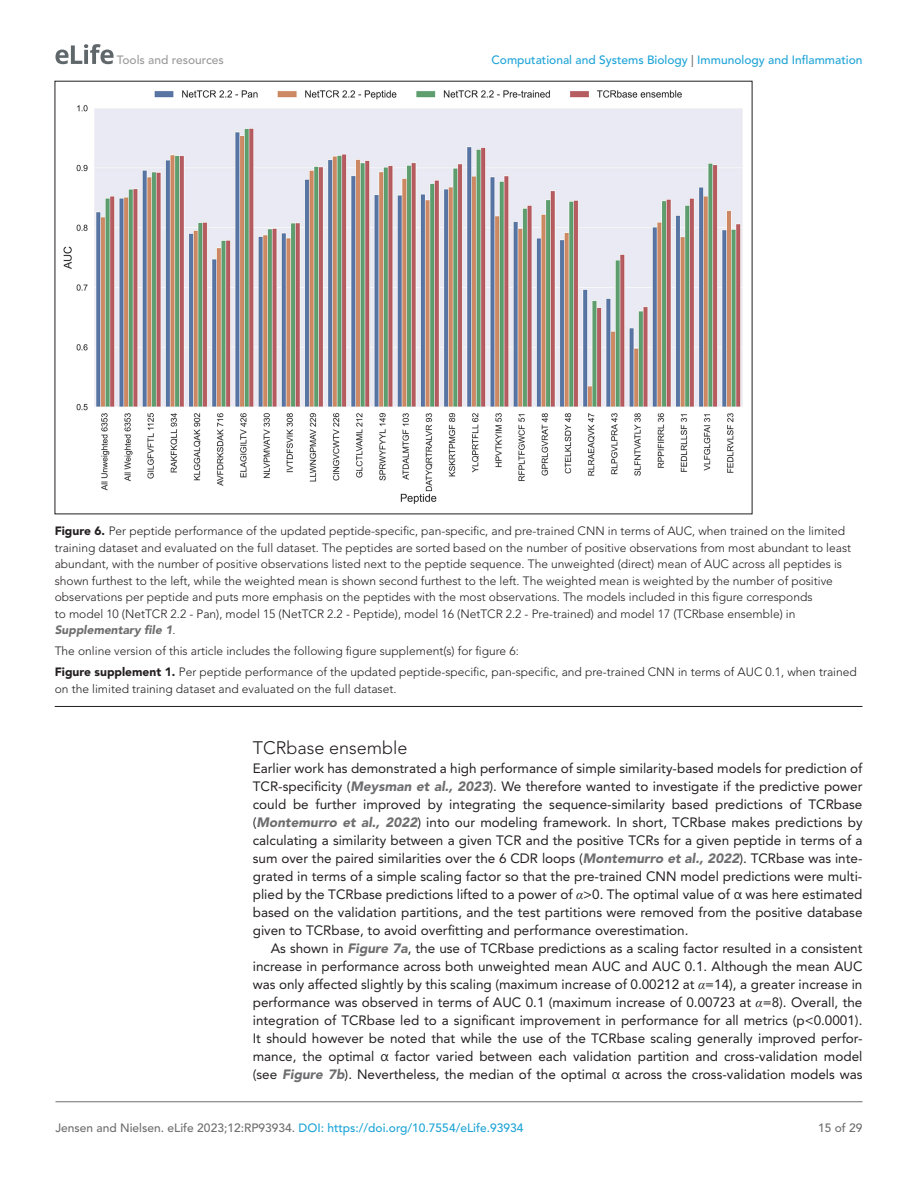
<style>
.page{position:relative;width:918px;height:1188px;background:#fff}
.page>*{position:absolute;margin:0;border:0;box-sizing:border-box;transform-origin:0 0}
.t1{font:300 18px "Avenir LT Std";color:#231f20}
.t2{font:13.5px/18px "Avenir LT Std";color:#231f20;text-align:justify}
.t3{font:300 12px/16.5px "Avenir LT Std";color:#231f20}
.t4{font:500 12px "Avenir LT Std";color:#1ea4d7}
.t5{font:500 12px "Avenir LT Std";color:#9a9a9a}
.t6{font:500 12px "Avenir LT Std";color:#6e6e70}
.s1{color:#6e6e70}
.s2{font-weight:900}
.s3{font-weight:900;font-style:italic;color:#6e6e70}
.s4{font-family:"Times New Roman";font-style:italic}
.s5{font-family:"Segoe UI"}
</style>
<div class="page">
<svg style="left:55px;top:44px;width:59px;height:20px"></svg>
<hr style="left:56px;top:1101px;width:806px;height:1px;background:#6e6e70">
<hr style="left:55px;top:706px;width:807px;height:1px;background:#231f20">
<img style="left:64px;top:90px;width:679px;height:414px">
<p class="t5" style="left:117px;top:53px;width:108px">Tools and resources</p>
<p class="t4" style="left:491px;top:53px;width:373px">Computational and Systems Biology <span class="s1">|</span> Immunology and Inflammation</p>
<p class="t3" style="left:55px;top:523px;width:798px"><span class="s2">Figure 6.</span> Per peptide performance of the updated peptide-specific, pan-specific, and pre-trained CNN in terms of AUC, when trained on the limited training dataset and evaluated on the full dataset. The peptides are sorted based on the number of positive observations from most abundant to least abundant, with the number of positive observations listed next to the peptide sequence. The unweighted (direct) mean of AUC across all peptides is shown furthest to the left, while the weighted mean is shown second furthest to the left. The weighted mean is weighted by the number of positive observations per peptide and puts more emphasis on the peptides with the most observations. The models included in this figure corresponds<br>to model 10 (NetTCR 2.2 - Pan), model 15 (NetTCR 2.2 - Peptide), model 16 (NetTCR 2.2 - Pre-trained) and model 17 (TCRbase ensemble) in <span class="s3">Supplementary file 1</span>.</p>
<p class="t3" style="left:55px;top:641px;width:804px;line-height:21px">The online version of this article includes the following figure supplement(s) for figure 6:<br><span class="s2">Figure supplement 1.</span> Per peptide performance of the updated peptide-specific, pan-specific, and pre-trained CNN in terms of AUC 0.1, when trained</p>
<p class="t3" style="left:55px;top:680px;width:343px">on the limited training dataset and evaluated on the full dataset.</p>
<h1 class="t1" style="left:253px;top:737px;width:156px">TCRbase ensemble</h1>
<p class="t2" style="left:253px;top:760px;width:611px">Earlier work has demonstrated a high performance of simple similarity-based models for prediction of TCR-specificity (<span class="s3">Meysman et al., 2023</span>). We therefore wanted to investigate if the predictive power could be further improved by integrating the sequence-similarity based predictions of TCRbase (<span class="s3">Montemurro et al., 2022</span>) into our modeling framework. In short, TCRbase makes predictions by calculating a similarity between a given TCR and the positive TCRs for a given peptide in terms of a sum over the paired similarities over the 6 CDR loops (<span class="s3">Montemurro et al., 2022</span>). TCRbase was inte&shy;grated in terms of a simple scaling factor so that the pre-trained CNN model predictions were multi&shy;plied by the TCRbase predictions lifted to a power of <span class="s4">α</span>&gt;0. The optimal value of <span class="s5">α</span> was here estimated based on the validation partitions, and the test partitions were removed from the positive database given to TCRbase, to avoid overfitting and performance overestimation.</p>
<p class="t2" style="left:253px;top:940px;width:611px;text-indent:18px">As shown in <span class="s3">Figure 7a</span>, the use of TCRbase predictions as a scaling factor resulted in a consistent increase in performance across both unweighted mean AUC and AUC 0.1. Although the mean AUC was only affected slightly by this scaling (maximum increase of 0.00212 at <span class="s4">α</span>=14), a greater increase in performance was observed in terms of AUC 0.1 (maximum increase of 0.00723 at <span class="s4">α</span>=8). Overall, the integration of TCRbase led to a significant improvement in performance for all metrics (p&lt;0.0001).<br>It should however be noted that while the use of the TCRbase scaling generally improved perfor&shy;mance, the optimal <span class="s5">α</span> factor varied between each validation partition and cross-validation model (see <span class="s3">Figure 7b</span>). Nevertheless, the median of the optimal <span class="s5">α</span> across the cross-validation models was</p>
<p class="t4" style="left:56px;top:1121px;width:469px"><span class="s1">Jensen and Nielsen. eLife 2023;12:RP93934.</span> DOI: https://doi.org/10.7554/eLife.93934</p>
<p class="t6" style="left:818px;top:1121px;width:46px">15 of 29</p>
</div>
